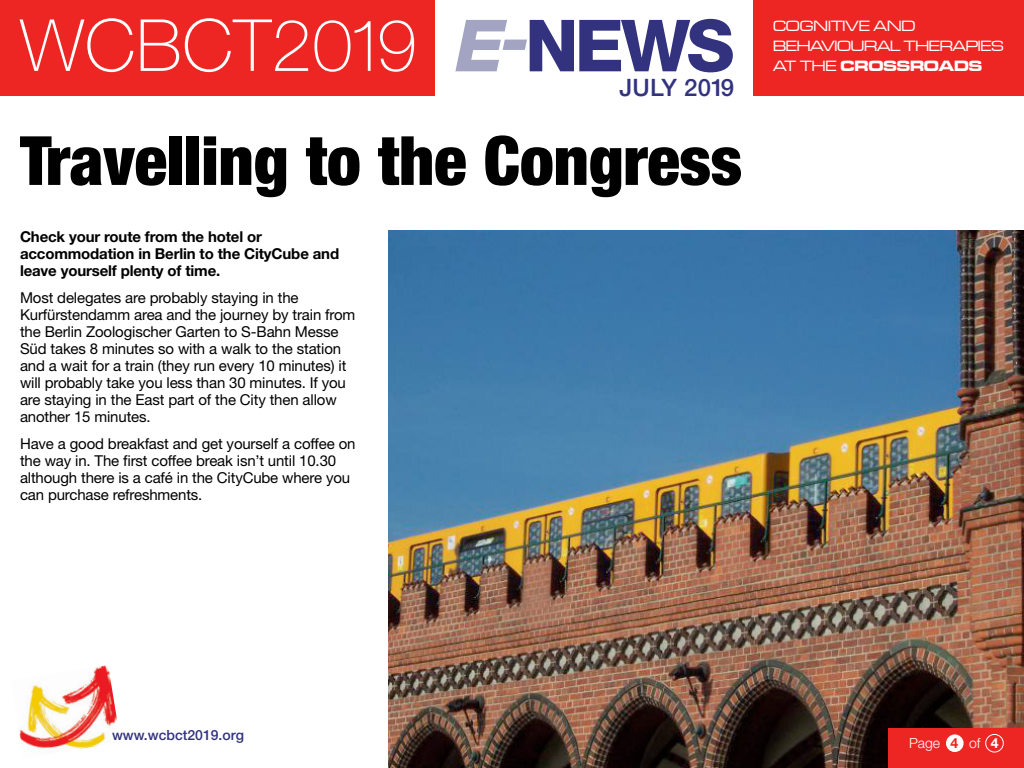
<style>
.page{position:relative;width:1024px;height:768px;background:#fff}
.page>*{position:absolute;margin:0;border:0;box-sizing:border-box;transform-origin:0 0}
.t1{font:100 72px "Helvetica Neue";letter-spacing:.01em;color:#fff}
.t2{font:800 72px "Helvetica Neue";color:#32327f}
.t3{font:900 condensed 68px "Helvetica Neue";letter-spacing:-.005em;color:#000}
.t4{font:500 24px "Helvetica Neue";letter-spacing:-.005em;color:#32327f}
.t5{font:15.4px/20px "Microgramma Becker Med Extd";letter-spacing:-.015em;color:#fff}
.t6{font:15.4px "Microgramma Becker Bold Extd";color:#fff}
.t7{font:15px/17px "Helvetica Neue";letter-spacing:-.01em;color:#000}
.t8{font:700 15px/17px "Helvetica Neue";letter-spacing:-.01em;color:#000}
.t9{font:500 14px "Helvetica Neue";color:#32327f}
.t10{font:300 14px "Helvetica Neue";color:#fff}
.s1{font-style:italic;color:#a3a3c2}
.s2{font-family:"Microgramma Becker Med Extd"}
.s3{font-weight:700;color:#ed2624}
.s4{font-weight:700}
</style>
<div class="page">
<img style="left:388px;top:230px;width:636px;height:538px">
<div style="left:888px;top:728px;width:136px;height:40px;background:#ed2624"></div>
<div style="left:946px;top:734px;width:18px;height:18px;background:#fff;border-radius:50%"></div>
<div style="left:985px;top:734px;width:19px;height:18px;border:1px solid #fff;border-radius:50%"></div>
<div style="left:0;top:0;width:435px;height:96px;background:#ed2624"></div>
<div style="left:753px;top:0;width:271px;height:96px;background:#ed2624"></div>
<img style="left:19px;top:665px;width:98px;height:84px">
<h1 class="t1" style="left:20px;top:5px;width:398px">WCBCT2019</h1>
<p class="t5" style="left:773px;top:15px;width:232px">COGNITIVE AND<br>BEHAVIOURAL THERAPIES</p>
<h1 class="t2" style="left:456px;top:3px;width:280px"><span class="s1">E-</span>NEWS</h1>
<h3 class="t4" style="left:620px;top:73px;width:116px">JULY 2019</h3>
<h2 class="t3" style="left:20px;top:105px;width:724px">Travelling to the Congress</h2>
<p class="t8" style="left:20px;top:228px;width:321px">Check your route from the hotel or accommodation in Berlin to the CityCube and leave yourself plenty of time.</p>
<p class="t7" style="left:20px;top:289px;width:337px">Most delegates are probably staying in the Kurfürstendamm area and the journey by train from the Berlin Zoologischer Garten to S-Bahn Messe Süd takes 8 minutes so with a walk to the station and a wait for a train (they run every 10 minutes) it will probably take you less than 30 minutes. If you are staying in the East part of the City then allow another 15 minutes.</p>
<p class="t7" style="left:20px;top:435px;width:337px">Have a good breakfast and get yourself a coffee on the way in. The first coffee break isn’t until 10.30 although there is a café in the CityCube where you can purchase refreshments.</p>
<p class="t6" style="left:773px;top:55px;width:211px"><span class="s2">AT THE</span> CROSSROADS</p>
<p class="t9" style="left:112px;top:727px;width:134px">www.wcbct2019.org</p>
<p class="t10" style="left:909px;top:734px;width:91px">Page <span class="s3">4</span> of <span class="s4">4</span></p>
</div>
